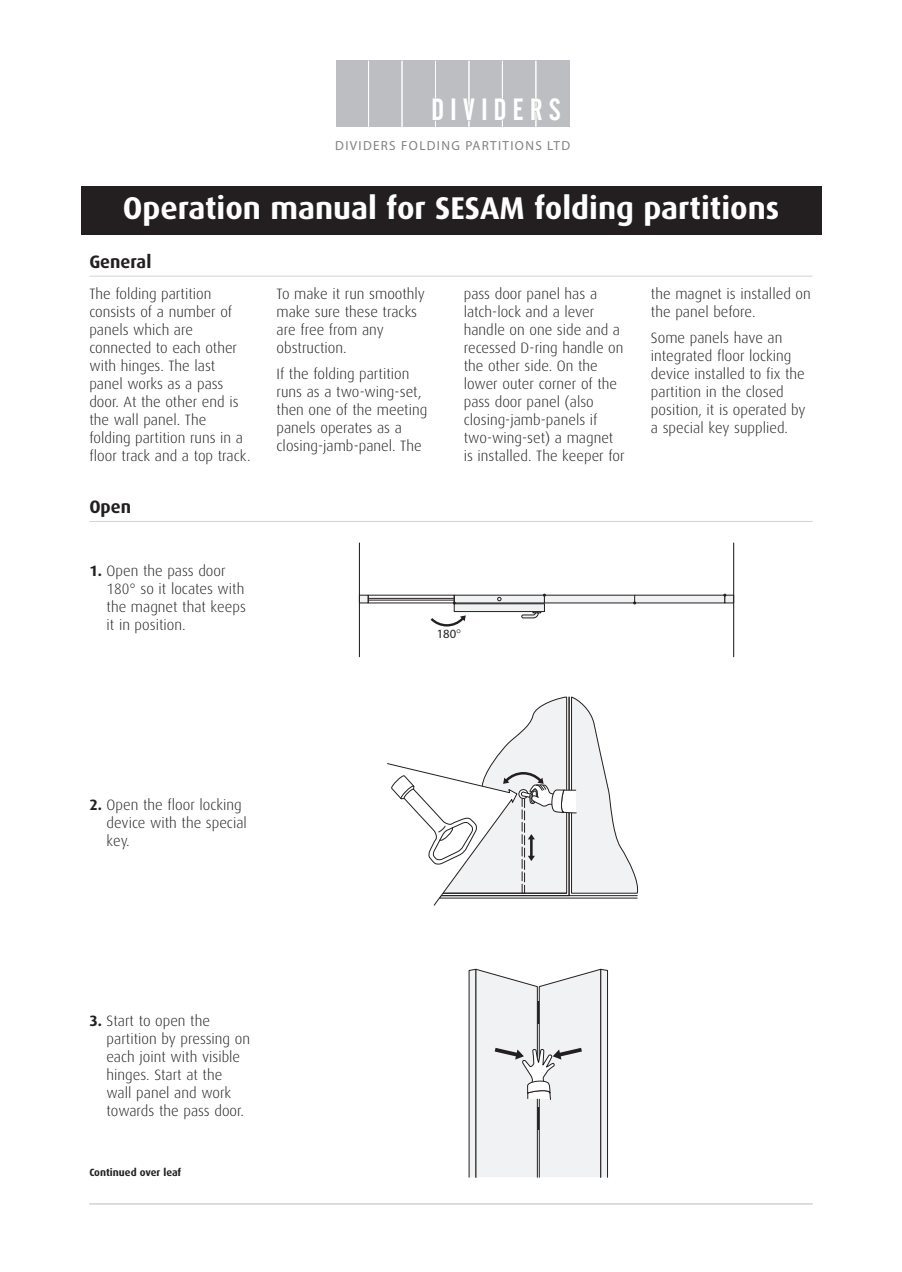
<style>
.page{position:relative;width:902px;height:1272px;background:#fff}
.page>*{position:absolute;margin:0;border:0;box-sizing:border-box;transform-origin:0 0}
.t1{font:700 31.5px "Dax";color:#fff}
.t2{font:30.45px "Alternate Gothic No 2 BT";letter-spacing:.195em;color:#fff}
.t3{font:700 18px "Dax";color:#231f20}
.t4{font:300 15px/18px "Dax";color:#231f20}
.t5{font:13.2px "Myriad";letter-spacing:.1em;color:#808285}
.t6{font:12.6px "Myriad";color:#231f20}
.t7{font:700 10.5px "Dax";color:#231f20}
.s1{font-weight:700}
</style>
<div class="page">
<div style="left:81px;top:186px;width:740px;height:49px;background:#231f20"></div>
<hr style="left:89px;top:276px;width:723px;height:1px;background:#d1d2d4">
<hr style="left:89px;top:1203px;width:723px;height:1px;background:#d1d2d4">
<hr style="left:89px;top:521px;width:723px;height:1px;background:#d1d2d4">
<div style="left:454px;top:595px;width:90px;height:8px;background:#f1f2f3"></div>
<div style="left:454px;top:603px;width:90px;height:8px;background:#f1f2f3"></div>
<div style="left:454px;top:603px;width:90px;height:9px;border:1px solid #231f20"></div>
<div style="left:359px;top:595px;width:9px;height:8px;background:#f1f2f3"></div>
<div style="left:544px;top:595px;width:90px;height:8px;background:#f1f2f3"></div>
<div style="left:634px;top:595px;width:90px;height:8px;background:#f1f2f3"></div>
<div style="left:724px;top:595px;width:9px;height:8px;background:#f1f2f3"></div>
<div style="left:724px;top:595px;width:9px;height:8px;border:1px solid #231f20"></div>
<svg style="left:520px;top:611px;width:21px;height:7px"></svg>
<hr style="left:368px;top:598px;width:86px;height:1px;background:#231f20">
<hr style="left:368px;top:600px;width:86px;height:1px;background:#231f20">
<hr style="left:359px;top:543px;width:1px;height:113px;background:#231f20">
<hr style="left:733px;top:543px;width:1px;height:113px;background:#231f20">
<svg style="left:497px;top:597px;width:4px;height:4px"></svg>
<svg style="left:387px;top:696px;width:252px;height:210px"></svg>
<svg style="left:468px;top:968px;width:140px;height:209px"></svg>
<div style="left:336px;top:61px;width:233px;height:66px;background:#bdbec1"></div>
<hr style="left:368px;top:61px;width:1px;height:66px;background:#fff">
<hr style="left:401px;top:61px;width:1px;height:66px;background:#fff">
<hr style="left:435px;top:61px;width:1px;height:66px;background:#fff">
<hr style="left:468px;top:61px;width:1px;height:66px;background:#fff">
<hr style="left:502px;top:61px;width:1px;height:66px;background:#fff">
<hr style="left:535px;top:61px;width:1px;height:66px;background:#fff">
<svg style="left:430px;top:615px;width:36px;height:12px"></svg>
<h2 class="t2" style="left:431px;top:99px;width:131px">DIVIDERS</h2>
<p class="t5" style="left:335px;top:141px;width:236px">DIVIDERS FOLDING PARTITIONS LTD</p>
<h1 class="t1" style="left:123px;top:194px;width:658px">Operation manual for SESAM folding partitions</h1>
<p class="t3" style="left:89px;top:253px;width:64px">General</p>
<p class="t4" style="left:89px;top:286px;width:163px">The folding partition consists of a number of panels which are connected to each other with hinges. The last panel works as a pass door. At the other end is the wall panel. The folding partition runs in a floor track and a top track.</p>
<p class="t4" style="left:276px;top:286px;width:150px">To make it run smoothly make sure these tracks are free from any obstruction.</p>
<p class="t4" style="left:276px;top:367px;width:152px">If the folding partition runs as a two-wing-set, then one of the meeting panels operates as a closing-jamb-panel. The</p>
<p class="t3" style="left:89px;top:499px;width:43px">Open</p>
<p class="t4" style="left:463px;top:286px;width:162px">pass door panel has a latch-lock and a lever handle on one side and a recessed D-ring handle on the other side. On the lower outer corner of the pass door panel (also closing-jamb-panels if two-wing-set) a magnet is installed. The keeper for</p>
<p class="t4" style="left:651px;top:286px;width:161px">the magnet is installed on the panel before.</p>
<p class="t4" style="left:651px;top:331px;width:156px">Some panels have an integrated floor locking device installed to fix the partition in the closed position, it is operated by a special key supplied.</p>
<p class="t4" style="left:107px;top:563px;width:141px;text-indent:-17px"><span class="s1">1.</span> Open the pass door<br>180° so it locates with the magnet that keeps it in position.</p>
<p class="t6" style="left:437px;top:629px;width:21px">180</p>
<p class="t4" style="left:107px;top:797px;width:142px;text-indent:-17px"><span class="s1">2.</span> Open the floor locking device with the special key.</p>
<p class="t4" style="left:107px;top:1013px;width:145px;text-indent:-17px"><span class="s1">3.</span> Start to open the partition by pressing on each joint with visible hinges. Start at the wall panel and work towards the pass door.</p>
<p class="t7" style="left:89px;top:1167px;width:93px">Continued over leaf</p>
</div>
